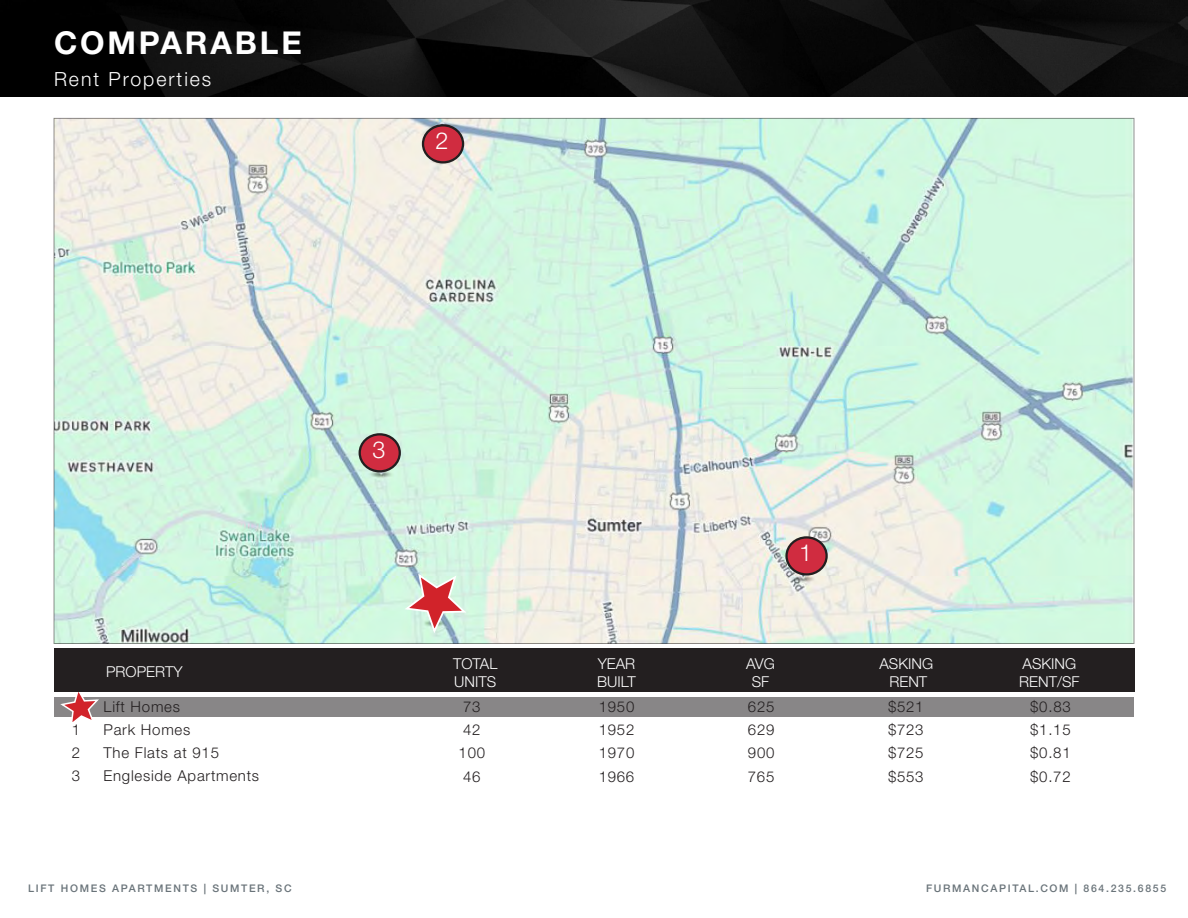
<style>
.page{position:relative;width:1188px;height:918px;background:#fff}
.page>*{position:absolute;margin:0;border:0;box-sizing:border-box;transform-origin:0 0}
.t1{font:700 31.5px "Helvetica Neue LT Std";letter-spacing:.09em;color:#fff}
.t2{font:300 23.4px "Helvetica Neue LT Std";color:#fff}
.t3{font:300 19.5px "Helvetica Neue LT Std";letter-spacing:.1em;color:#fff}
.t4{font:300 15px "Helvetica Neue LT Std";letter-spacing:.05em;color:#231f20}
.t5{font:300 15px/18px "Helvetica Neue LT Std";color:#fff}
.t6{font:500 10.5px "Helvetica Neue LT Std";letter-spacing:.16em;color:#697379}
</style>
<div class="page">
<img style="left:0;top:0;width:1188px;height:97px">
<div style="left:54px;top:697px;width:1080px;height:20px;background:#888687"></div>
<img style="left:56px;top:120px;width:1076px;height:522px">
<svg style="left:60px;top:692px;width:39px;height:30px"></svg>
<svg style="left:404px;top:571px;width:65px;height:65px"></svg>
<div style="left:787px;top:537px;width:40px;height:37px;background:#d02c40;border-radius:50%"></div>
<div style="left:785px;top:536px;width:43px;height:40px;border:2px solid #231f20;border-radius:50%"></div>
<div style="left:54px;top:648px;width:1080px;height:44px;background:#231f20"></div>
<div style="left:360px;top:434px;width:40px;height:37px;background:#d02c40;border-radius:50%"></div>
<div style="left:359px;top:433px;width:42px;height:39px;border:2px solid #231f20;border-radius:50%"></div>
<div style="left:423px;top:125px;width:40px;height:37px;background:#d02c40;border-radius:50%"></div>
<div style="left:422px;top:124px;width:42px;height:40px;border:2px solid #231f20;border-radius:50%"></div>
<p class="t1" style="left:54px;top:23px;width:249px">COMPARABLE</p>
<p class="t3" style="left:54px;top:67px;width:159px">Rent Properties</p>
<p class="t2" style="left:436px;top:127px;width:15px">2</p>
<p class="t5" style="left:106px;top:662px;width:78px">PROPERTY</p>
<p class="t2" style="left:372px;top:436px;width:15px">3</p>
<p class="t5" style="left:453px;top:655px;width:46px">TOTAL</p>
<p class="t5" style="left:454px;top:673px;width:43px">UNITS</p>
<p class="t5" style="left:598px;top:655px;width:39px">YEAR</p>
<p class="t5" style="left:597px;top:673px;width:40px">BUILT</p>
<p class="t2" style="left:799px;top:539px;width:15px">1</p>
<p class="t5" style="left:746px;top:655px;width:30px">AVG</p>
<p class="t5" style="left:752px;top:673px;width:19px">SF</p>
<p class="t5" style="left:879px;top:655px;width:55px">ASKING</p>
<p class="t5" style="left:889px;top:673px;width:39px">RENT</p>
<p class="t5" style="left:1019px;top:655px;width:62px">ASKING<br>RENT/SF</p>
<p class="t4" style="left:104px;top:698px;width:78px">Lift Homes</p>
<p class="t4" style="left:463px;top:698px;width:19px">73</p>
<p class="t4" style="left:599px;top:698px;width:37px">1950</p>
<p class="t4" style="left:748px;top:698px;width:28px">625</p>
<p class="t4" style="left:888px;top:698px;width:37px">$521</p>
<p class="t4" style="left:1030px;top:698px;width:42px">$0.83</p>
<p class="t4" style="left:72px;top:720px;width:10px">1</p>
<p class="t4" style="left:104px;top:720px;width:88px">Park Homes</p>
<p class="t4" style="left:463px;top:720px;width:19px">42</p>
<p class="t4" style="left:599px;top:720px;width:37px">1952</p>
<p class="t4" style="left:748px;top:720px;width:28px">629</p>
<p class="t4" style="left:888px;top:720px;width:37px">$723</p>
<p class="t4" style="left:1030px;top:720px;width:42px">$1.15</p>
<p class="t4" style="left:72px;top:743px;width:10px">2</p>
<p class="t4" style="left:104px;top:743px;width:117px">The Flats at 915</p>
<p class="t4" style="left:459px;top:743px;width:28px">100</p>
<p class="t4" style="left:599px;top:743px;width:37px">1970</p>
<p class="t4" style="left:748px;top:743px;width:28px">900</p>
<p class="t4" style="left:888px;top:743px;width:37px">$725</p>
<p class="t4" style="left:1030px;top:743px;width:42px">$0.81</p>
<p class="t4" style="left:72px;top:766px;width:10px">3</p>
<p class="t4" style="left:104px;top:766px;width:157px">Engleside Apartments</p>
<p class="t4" style="left:463px;top:768px;width:19px">46</p>
<p class="t4" style="left:599px;top:768px;width:37px">1966</p>
<p class="t4" style="left:748px;top:768px;width:28px">765</p>
<p class="t4" style="left:888px;top:768px;width:37px">$553</p>
<p class="t4" style="left:1030px;top:768px;width:42px">$0.72</p>
<p class="t6" style="left:28px;top:882px;width:265px">LIFT HOMES APARTMENTS | SUMTER, SC</p>
<p class="t6" style="left:926px;top:882px;width:242px">FURMANCAPITAL.COM | 864.235.6855</p>
</div>
